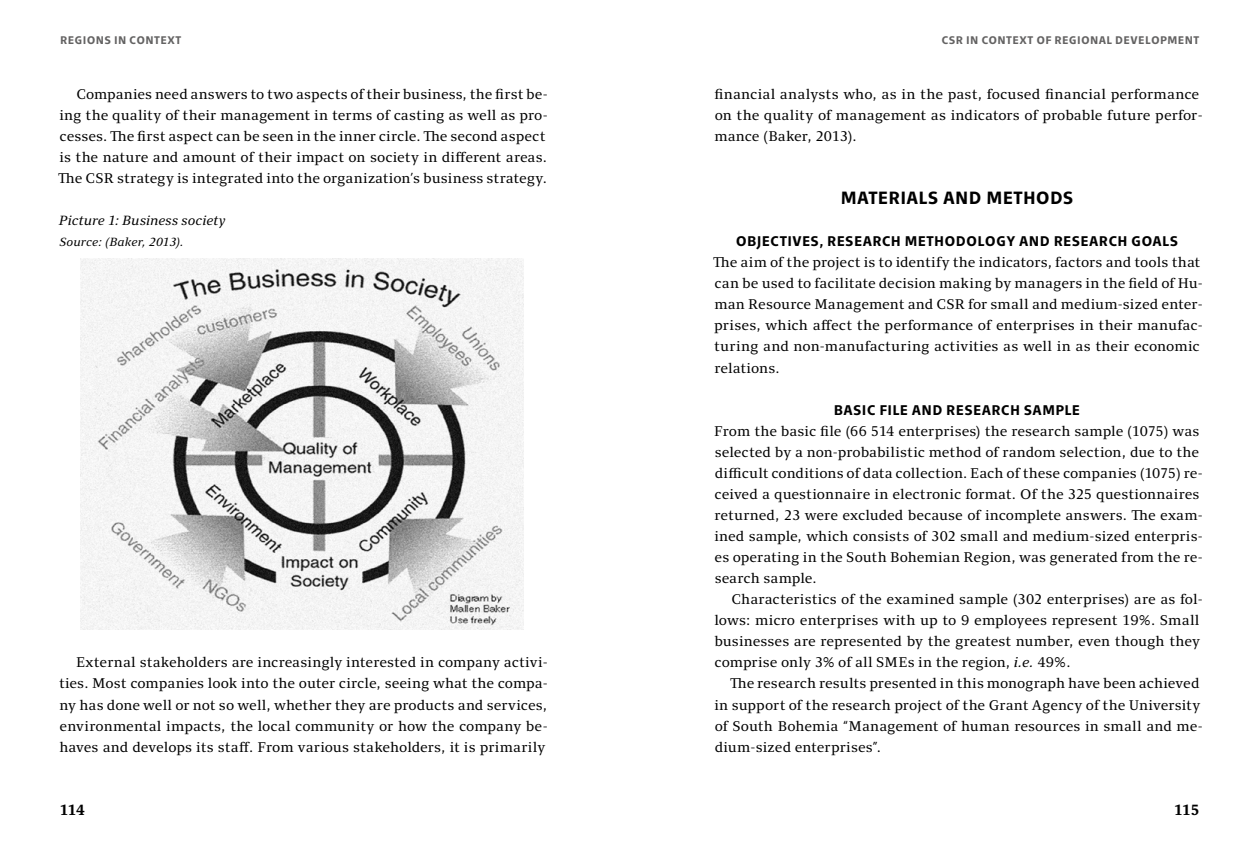
<style>
.page{position:relative;width:1259px;height:851px;background:#fff}
.page>*{position:absolute;margin:0;border:0;box-sizing:border-box;transform-origin:0 0}
.Nadpis_2{font:700 18px "Clara Sans";letter-spacing:.015em;color:#000}
.t1{font:700 15px "Clara Serif";letter-spacing:-.02em;color:#000}
.odstavec_odsazen{font:14.25px/21px "Clara Serif";letter-spacing:.005em;color:#000}
.odstavec_neodsazen{font:14.25px/21px "Clara Serif";letter-spacing:.005em;color:#000}
.Nadpis_3{font:700 14.25px "Clara Sans";letter-spacing:.025em;color:#000}
.odstavec_odsazen-2{font:italic 13.5px "Clara Serif";letter-spacing:.005em;color:#000}
.odstavec_odsazen-3{font:italic 12px "Clara Serif";letter-spacing:.01em;color:#000}
.t2{font:700 11.25px "Clara Sans";letter-spacing:.035em;color:#646363}
.s1{font-style:italic}
</style>
<div class="page">
<img style="left:80px;top:258px;width:444px;height:371px">
<p class="t2" style="left:60px;top:34px;width:123px">REGIONS IN CONTEXT</p>
<p class="odstavec_odsazen" style="left:58px;top:84px;width:491px;text-indent:18px">Companies need answers to two aspects of their business, the first be&shy;ing the quality of their management in terms of casting as well as pro&shy;cesses. The first aspect can be seen in the inner circle. The second aspect is the nature and amount of their impact on society in different areas.<br>The CSR strategy is integrated into the organization’s business strategy.</p>
<p class="odstavec_odsazen-2" style="left:59px;top:213px;width:168px">Picture 1: Business society</p>
<p class="odstavec_odsazen-3" style="left:59px;top:235px;width:126px">Source: (Baker, 2013).</p>
<p class="odstavec_odsazen" style="left:59px;top:652px;width:490px;text-align:justify;text-indent:17px">External stakeholders are increasingly interested in company activi&shy;ties. Most companies look into the outer circle, seeing what the compa&shy;ny has done well or not so well, whether they are products and services, environmental impacts, the local community or how the company be&shy;haves and develops its staff. From various stakeholders, it is primarily</p>
<p class="t2" style="left:941px;top:34px;width:259px">CSR IN CONTEXT OF REGIONAL DEVELOPMENT</p>
<p class="odstavec_odsazen" style="left:714px;top:84px;width:490px">financial analysts who, as in the past, focused financial performance on the quality of management as indicators of probable future perfor&shy;mance (Baker, 2013).</p>
<p class="Nadpis_2" style="left:840px;top:188px;width:234px">MATERIALS AND METHODS</p>
<p class="Nadpis_3" style="left:736px;top:233px;width:444px">OBJECTIVES, RESEARCH METHODOLOGY AND RESEARCH GOALS</p>
<p class="odstavec_neodsazen" style="left:713px;top:252px;width:491px">The aim of the project is to identify the indicators, factors and tools that can be used to facilitate decision making by managers in the field of Hu&shy;man Resource Management and CSR for small and medium-sized enter&shy;prises, which affect the performance of enterprises in their manufac&shy;turing and non-manufacturing activities as well in as their economic relations.</p>
<p class="Nadpis_3" style="left:833px;top:402px;width:248px">BASIC FILE AND RESEARCH SAMPLE</p>
<p class="odstavec_neodsazen" style="left:714px;top:420px;width:490px">From the basic file (66 514 enterprises) the research sample (1075) was selected by a non-probabilistic method of random selection, due to the difficult conditions of data collection. Each of these companies (1075) re&shy;ceived a questionnaire in electronic format. Of the 325 questionnaires returned, 23 were excluded because of incomplete answers. The exam&shy;ined sample, which consists of 302 small and medium-sized enterpris&shy;es operating in the South Bohemian Region, was generated from the re&shy;search sample.</p>
<p class="odstavec_odsazen" style="left:714px;top:589px;width:490px;text-indent:17px">Characteristics of the examined sample (302 enterprises) are as fol&shy;lows: micro enterprises with up to 9 employees represent 19%. Small businesses are represented by the greatest number, even though they comprise only 3% of all SMEs in the region, <span class="s1">i.e.</span> 49%.</p>
<p class="odstavec_odsazen" style="left:714px;top:673px;width:490px;text-indent:16px">The research results presented in this monograph have been achieved in support of the research project of the Grant Agency of the University of South Bohemia “Management of human resources in small and me&shy;dium-sized enterprises”.</p>
<p class="t1" style="left:60px;top:801px;width:26px">114</p>
<p class="t1" style="left:1174px;top:801px;width:27px">115</p>
</div>
